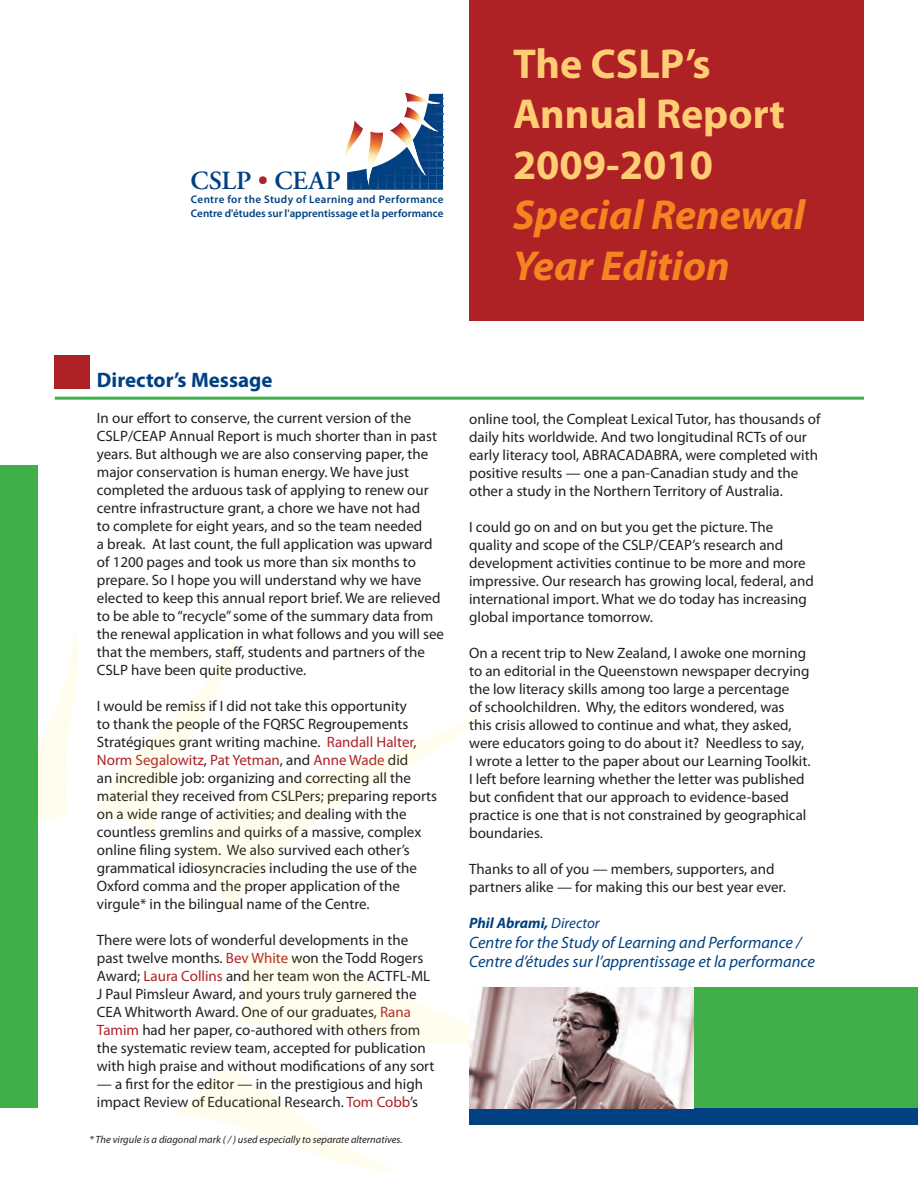
<style>
.page{position:relative;width:918px;height:1188px;background:#fff}
.page>*{position:absolute;margin:0;border:0;box-sizing:border-box;transform-origin:0 0}
.t1{font:700 42px/50.4px "Myriad Pro";color:#fecd74}
.t2{font:italic 700 42px/50.4px "Myriad Pro";color:#f58520}
.t3{font:600 26.1px "Adobe Garamond Pro";letter-spacing:.005em;color:#014181}
.t4{font:700 21px "Myriad Pro";color:#014181}
.t5{font:italic 16.5px/19.8px "Myriad Pro";color:#014181}
.t6{font:15px/18px "Myriad Pro";color:#231f20}
.t7{font:italic 700 15px "Myriad Pro";color:#014181}
.t8{font:600 11.1px/13.4px "Myriad Pro";color:#014181}
.t9{font:italic 10.5px "Myriad Pro";color:#231f20}
.s1{color:#ae2226}
.s2{font-weight:400}
</style>
<div class="page">
<div style="left:469px;top:0;width:395px;height:320px;background:#ae2226"></div>
<div style="left:55px;top:355px;width:35px;height:34px;background:#ae2226"></div>
<hr style="left:55px;top:397px;width:809px;height:3px;background:#40ae49">
<svg style="left:345px;top:93px;width:98px;height:97px"></svg>
<div style="left:469px;top:1108px;width:449px;height:16px;background:#014181"></div>
<svg style="left:37px;top:627px;width:41px;height:201px"></svg>
<svg style="left:98px;top:639px;width:138px;height:194px"></svg>
<svg style="left:185px;top:707px;width:303px;height:205px"></svg>
<svg style="left:174px;top:953px;width:368px;height:217px"></svg>
<div style="left:0;top:466px;width:37px;height:642px;background:#40ae49"></div>
<div style="left:694px;top:987px;width:224px;height:121px;background:#40ae49"></div>
<img style="left:469px;top:987px;width:225px;height:121px">
<h2 class="t3" style="left:190px;top:166px;width:152px">CSLP <span class="s1">•</span> CEAP</h2>
<p class="t8" style="left:191px;top:193px;width:254px">Centre for the Study of Learning and Performance<br>Centre d'études sur l'apprentissage et la performance</p>
<h1 class="t1" style="left:513px;top:37px;width:274px">The CSLP’s<br>Annual Report<br>2009-2010</h1>
<h1 class="t2" style="left:513px;top:189px;width:294px">Special Renewal<br>Year Edition</h1>
<h3 class="t4" style="left:97px;top:366px;width:177px">Director’s Message</h3>
<p class="t6" style="left:97px;top:409px;width:349px">In our effort to conserve, the current version of the CSLP/CEAP Annual Report is much shorter than in past years. But although we are also conserving paper, the major conservation is human energy. We have just completed the arduous task of applying to renew our centre infrastructure grant, a chore we have not had<br>to complete for eight years, and so the team needed<br>a break. At last count, the full application was upward of 1200 pages and took us more than six months to prepare. So I hope you will understand why we have elected to keep this annual report brief. We are relieved to be able to “recycle” some of the summary data from the renewal application in what follows and you will see that the members, staff, students and partners of the CSLP have been quite productive.</p>
<p class="t6" style="left:97px;top:697px;width:342px">I would be remiss if I did not take this opportunity<br>to thank the people of the FQRSC Regroupements Stratégiques grant writing machine. <span class="s1">Randall Halter</span>, <span class="s1">Norm Segalowitz</span>, <span class="s1">Pat Yetman</span>, and <span class="s1">Anne Wade</span> did<br>an incredible job: organizing and correcting all the material they received from CSLPers; preparing reports on a wide range of activities; and dealing with the countless gremlins and quirks of a massive, complex online filing system. We also survived each other’s grammatical idiosyncracies including the use of the Oxford comma and the proper application of the virgule* in the bilingual name of the Centre.</p>
<p class="t6" style="left:97px;top:931px;width:339px">There were lots of wonderful developments in the past twelve months. <span class="s1">Bev White</span> won the Todd Rogers Award; <span class="s1">Laura Collins</span> and her team won the ACTFL-ML J Paul Pimsleur Award, and yours truly garnered the CEA Whitworth Award. One of our graduates, <span class="s1">Rana Tamim</span> had her paper, co-authored with others from the systematic review team, accepted for publication with high praise and without modifications of any sort</p>
<p class="t6" style="left:97px;top:1075px;width:328px">— a first for the editor — in the prestigious and high impact Review of Educational Research. <span class="s1">Tom Cobb</span>’s</p>
<p class="t9" style="left:89px;top:1133px;width:315px">* The virgule is a diagonal mark ( / ) used especially to separate alternatives.</p>
<p class="t6" style="left:469px;top:409px;width:353px">online tool, the Compleat Lexical Tutor, has thousands of daily hits worldwide. And two longitudinal RCTs of our early literacy tool, ABRACADABRA, were completed with positive results — one a pan-Canadian study and the other a study in the Northern Territory of Australia.</p>
<p class="t6" style="left:469px;top:517px;width:346px">I could go on and on but you get the picture. The quality and scope of the CSLP/CEAP’s research and development activities continue to be more and more impressive. Our research has growing local, federal, and international import. What we do today has increasing global importance tomorrow.</p>
<p class="t6" style="left:469px;top:643px;width:343px">On a recent trip to New Zealand, I awoke one morning to an editorial in the Queenstown newspaper decrying the low literacy skills among too large a percentage<br>of schoolchildren. Why, the editors wondered, was this crisis allowed to continue and what, they asked, were educators going to do about it? Needless to say, I wrote a letter to the paper about our Learning Toolkit.<br>I left before learning whether the letter was published but confident that our approach to evidence-based practice is one that is not constrained by geographical boundaries.</p>
<p class="t6" style="left:469px;top:859px;width:318px">Thanks to all of you — members, supporters, and partners alike — for making this our best year ever.</p>
<p class="t7" style="left:469px;top:913px;width:132px">Phil Abrami, <span class="s2">Director</span></p>
<p class="t5" style="left:469px;top:932px;width:347px">Centre for the Study of Learning and Performance /<br>Centre d’études sur l’apprentissage et la performance</p>
</div>
